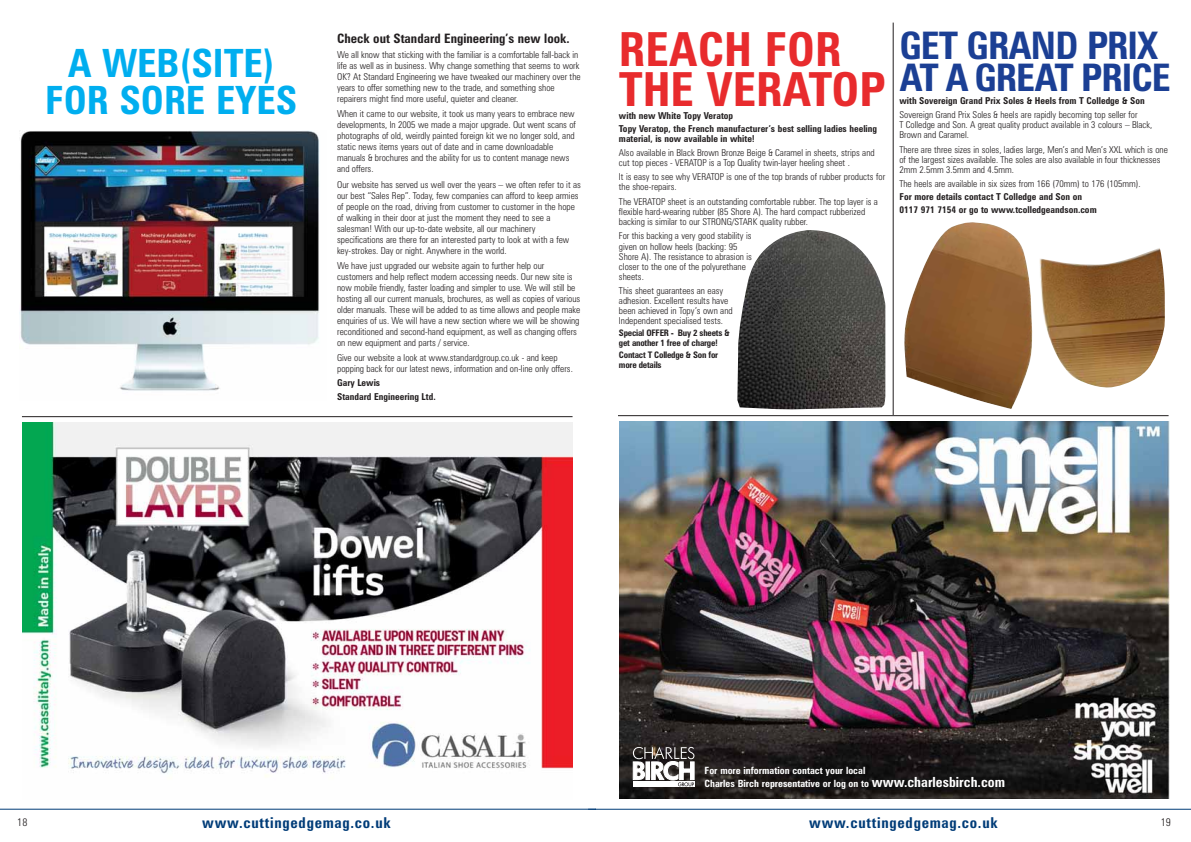
<style>
.page{position:relative;width:1191px;height:842px;background:#fff}
.page>*{position:absolute;margin:0;border:0;box-sizing:border-box;transform-origin:0 0}
.t1{font:700 condensed 47px/40px "Zurich BT";color:#e82b2d}
.t2{font:700 condensed 39px/36.8px "Zurich BT";color:#00aeef;text-align:center}
.t3{font:700 condensed 38px/32px "Zurich BT";letter-spacing:-.025em;color:#1b3f94}
.t4{font:700 condensed 15px "Zurich BT";letter-spacing:.05em;color:#003c78}
.t5{font:700 condensed 13px "Zurich BT";color:#231f20}
.t6{font:300 condensed 11px "Zurich BT";color:#231f20}
.t7{font:700 condensed 10px/12.8px "Zurich BT";color:#fff}
.t8{font:300 condensed 9.5px/11px "Zurich BT";color:#231f20}
.t9{font:700 condensed 9.5px/12.8px "Zurich BT";color:#231f20}
.t10{font:700 condensed 9px/10.2px "Zurich BT";letter-spacing:-.025em;color:#231f20}
.s1{font-size:14px}
</style>
<div class="page">
<hr style="left:22px;top:416px;width:550px;height:1px;background:#231f20">
<img style="left:23px;top:422px;width:550px;height:355px">
<hr style="left:0;top:809px;width:595px;height:1px;background:#003c78">
<img style="left:19px;top:130px;width:301px;height:261px">
<hr style="left:618px;top:415px;width:550px;height:1px;background:#231f20">
<img style="left:619px;top:421px;width:550px;height:378px">
<svg style="left:633px;top:786px;width:61px;height:1px"></svg>
<svg style="left:633px;top:747px;width:61px;height:39px"></svg>
<hr style="left:595px;top:809px;width:596px;height:1px;background:#003c78">
<img style="left:737px;top:230px;width:148px;height:179px">
<hr style="left:893px;top:23px;width:1px;height:392px;background:#231f20">
<img style="left:904px;top:222px;width:129px;height:187px">
<img style="left:1039px;top:248px;width:126px;height:140px">
<h2 class="t2" style="left:45px;top:50px;width:254px">A WEB(SITE)<br>FOR SORE EYES</h2>
<h3 class="t5" style="left:337px;top:33px;width:234px">Check out Standard Engineering’s new look.</h3>
<p class="t8" style="left:337px;top:50px;width:245px">We all know that sticking with the familiar is a comfortable fall-back in life as well as in business. Why change something that seems to work OK? At Standard Engineering we have tweaked our machinery over the years to offer something new to the trade, and something shoe repairers might find more useful, quieter and cleaner.</p>
<p class="t8" style="left:337px;top:110px;width:240px">When it came to our website, it took us many years to embrace new developments, In 2005 we made a major upgrade. Out went scans of photographs of old, weirdly painted foreign kit we no longer sold, and static news items years out of date and in came downloadable manuals &amp; brochures and the ability for us to content manage news and offers.</p>
<p class="t8" style="left:337px;top:180px;width:245px">Our website has served us well over the years – we often refer to it as our best “Sales Rep”. Today, few companies can afford to keep armies of people on the road, driving from customer to customer in the hope of walking in their door at just the moment they need to see a salesman! With our up-to-date website, all our machinery specifications are there for an interested party to look at with a few key-strokes. Day or night. Anywhere in the world.</p>
<p class="t8" style="left:337px;top:261px;width:245px">We have just upgraded our website again to further help our customers and help reflect modern accessing needs. Our new site is now mobile friendly, faster loading and simpler to use. We will still be hosting all our current manuals, brochures, as well as copies of various older manuals. These will be added to as time allows and people make enquiries of us. We will have a new section where we will be showing reconditioned and second-hand equipment, as well as changing offers on new equipment and parts / service.</p>
<p class="t8" style="left:337px;top:353px;width:237px">Give our website a look at www.standardgroup.co.uk - and keep popping back for our latest news, information and on-line only offers.</p>
<p class="t9" style="left:337px;top:377px;width:100px;line-height:13.8px">Gary Lewis<br>Standard Engineering Ltd.</p>
<h1 class="t1" style="left:619px;top:35px;width:268px">REACH FOR<br>THE VERATOP</h1>
<p class="t9" style="left:619px;top:110px;width:260px">with new White Topy Veratop<br>Topy Veratop, the French manufacturer’s best selling ladies heeling</p>
<p class="t9" style="left:619px;top:133px;width:138px">material, is now available in white!</p>
<p class="t8" style="left:619px;top:149px;width:257px;line-height:10.1px">Also available in Black Brown Bronze Beige &amp; Caramel in sheets, strips and cut top pieces - VERATOP is a Top Quality twin-layer heeling sheet .</p>
<p class="t8" style="left:619px;top:173px;width:268px;line-height:10.1px">It is easy to see why VERATOP is one of the top brands of rubber products for the shoe-repairs.</p>
<p class="t8" style="left:619px;top:197px;width:260px;line-height:10.1px">The VERATOP sheet is an outstanding comfortable rubber. The top layer is a flexible hard-wearing rubber (85 Shore A). The hard compact rubberized backing is similar to our STRONG/STARK quality rubber.</p>
<p class="t8" style="left:619px;top:232px;width:134px;line-height:10.1px">For this backing a very good stability is given on hollow heels (backing: 95<br>Shore A). The resistance to abrasion is closer to the one of the polyurethane sheets.</p>
<p class="t8" style="left:619px;top:287px;width:115px;line-height:10.1px">This sheet guarantees an easy adhesion. Excellent results have been achieved in Topy’s own and<br>Independent specialised tests.</p>
<p class="t10" style="left:619px;top:329px;width:112px">Special OFFER - Buy 2 sheets &amp; get another 1 free of charge!</p>
<p class="t10" style="left:619px;top:351px;width:101px">Contact T Colledge &amp; Son for more details</p>
<h3 class="t3" style="left:899px;top:34px;width:273px">GET GRAND PRIX<br>AT A GREAT PRICE</h3>
<p class="t9" style="left:899px;top:95px;width:247px">with Sovereign Grand Prix Soles &amp; Heels from T Colledge &amp; Son</p>
<p class="t8" style="left:899px;top:111px;width:254px;line-height:10.1px">Sovereign Grand Prix Soles &amp; heels are rapidly becoming top seller for<br>T Colledge and Son. A great quality product available in 3 colours – Black,<br>Brown and Caramel.</p>
<p class="t8" style="left:899px;top:145px;width:270px;line-height:10.1px">There are three sizes in soles, ladies large, Men’s and Men’s XXL which is one of the largest sizes available. The soles are also available in four thicknesses<br>2mm 2.5mm 3.5mm and 4.5mm.</p>
<p class="t8" style="left:899px;top:180px;width:243px">The heels are available in six sizes from 166 (70mm) to 176 (105mm).</p>
<p class="t9" style="left:899px;top:191px;width:199px">For more details contact T Colledge and Son on<br>0117 971 7154 or go to www.tcolledgeandson.com</p>
<p class="t6" style="left:17px;top:818px;width:12px">18</p>
<h3 class="t4" style="left:202px;top:817px;width:190px">www.cuttingedgemag.co.uk</h3>
<p class="t7" style="left:704px;top:765px;width:302px">For more information contact your local<br>Charles Birch representative or log on to <span class="s1">www.charlesbirch.com</span></p>
<h3 class="t4" style="left:809px;top:817px;width:190px">www.cuttingedgemag.co.uk</h3>
<p class="t6" style="left:1160px;top:818px;width:12px">19</p>
</div>
